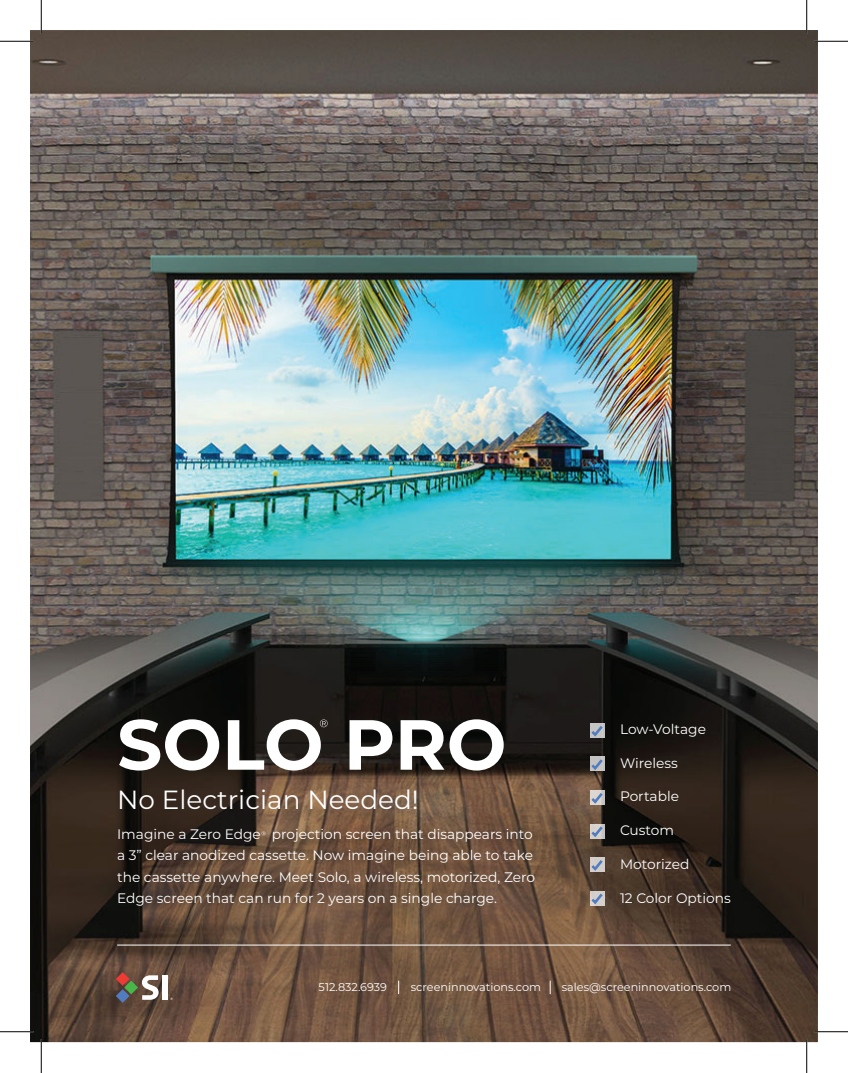
<style>
.page{position:relative;width:848px;height:1073px;background:#fff}
.page>*{position:absolute;margin:0;border:0;box-sizing:border-box;transform-origin:0 0}
.t1{font:700 70.75px "Montserrat";color:#fff}
.t2{font:26.25px "Montserrat";color:#fff}
.t3{font:13.75px/21.2px "Montserrat";color:#fff}
.t4{font:11.25px "Montserrat";color:#fff}
</style>
<div class="page">
<img style="left:30px;top:30px;width:788px;height:1012px">
<hr style="left:117px;top:944px;width:613px;height:1px;background:#fff">
<div style="left:162px;top:975px;width:6px;height:24px;background:#fff"></div>
<svg style="left:116px;top:972px;width:43px;height:30px"></svg>
<svg style="left:398px;top:980px;width:1px;height:14px"></svg>
<svg style="left:550px;top:980px;width:1px;height:14px"></svg>
<svg style="left:802px;top:893px;width:1px;height:13px"></svg>
<svg style="left:588px;top:890px;width:17px;height:16px"></svg>
<svg style="left:588px;top:823px;width:17px;height:16px"></svg>
<svg style="left:588px;top:857px;width:17px;height:15px"></svg>
<svg style="left:588px;top:790px;width:17px;height:15px"></svg>
<svg style="left:588px;top:723px;width:17px;height:15px"></svg>
<svg style="left:588px;top:756px;width:17px;height:16px"></svg>
<svg style="left:320px;top:719px;width:7px;height:8px"></svg>
<svg style="left:262px;top:831px;width:4px;height:4px"></svg>
<hr style="left:0;top:41px;width:34px;height:1px;background:#000">
<hr style="left:814px;top:41px;width:34px;height:1px;background:#000">
<hr style="left:0;top:1031px;width:34px;height:1px;background:#000">
<hr style="left:814px;top:1031px;width:34px;height:1px;background:#000">
<hr style="left:41px;top:0;width:1px;height:34px;background:#000">
<hr style="left:41px;top:1039px;width:1px;height:33px;background:#000">
<hr style="left:806px;top:0;width:1px;height:34px;background:#000">
<hr style="left:806px;top:1039px;width:1px;height:33px;background:#000">
<h1 class="t1" style="left:117px;top:693px;width:391px">SOLO PRO</h1>
<h2 class="t2" style="left:117px;top:782px;width:303px">No Electrician Needed!</h2>
<p class="t3" style="left:117px;top:823px;width:419px">Imagine a Zero Edge projection screen that disappears into a 3” clear anodized cassette. Now imagine being able to take the cassette anywhere. Meet Solo, a wireless, motorized, Zero Edge screen that can run for 2 years on a single charge.</p>
<p class="t3" style="left:620px;top:718px;width:87px">Low-Voltage</p>
<p class="t3" style="left:620px;top:751px;width:59px">Wireless</p>
<p class="t3" style="left:620px;top:785px;width:61px">Portable</p>
<p class="t3" style="left:620px;top:819px;width:56px">Custom</p>
<p class="t3" style="left:620px;top:853px;width:71px">Motorized</p>
<p class="t3" style="left:620px;top:886px;width:112px">12 Color Options</p>
<p class="t4" style="left:318px;top:979px;width:70px">512.832.6939</p>
<p class="t4" style="left:410px;top:979px;width:132px">screeninnovations.com</p>
<p class="t4" style="left:561px;top:979px;width:171px">sales@screeninnovations.com</p>
</div>
